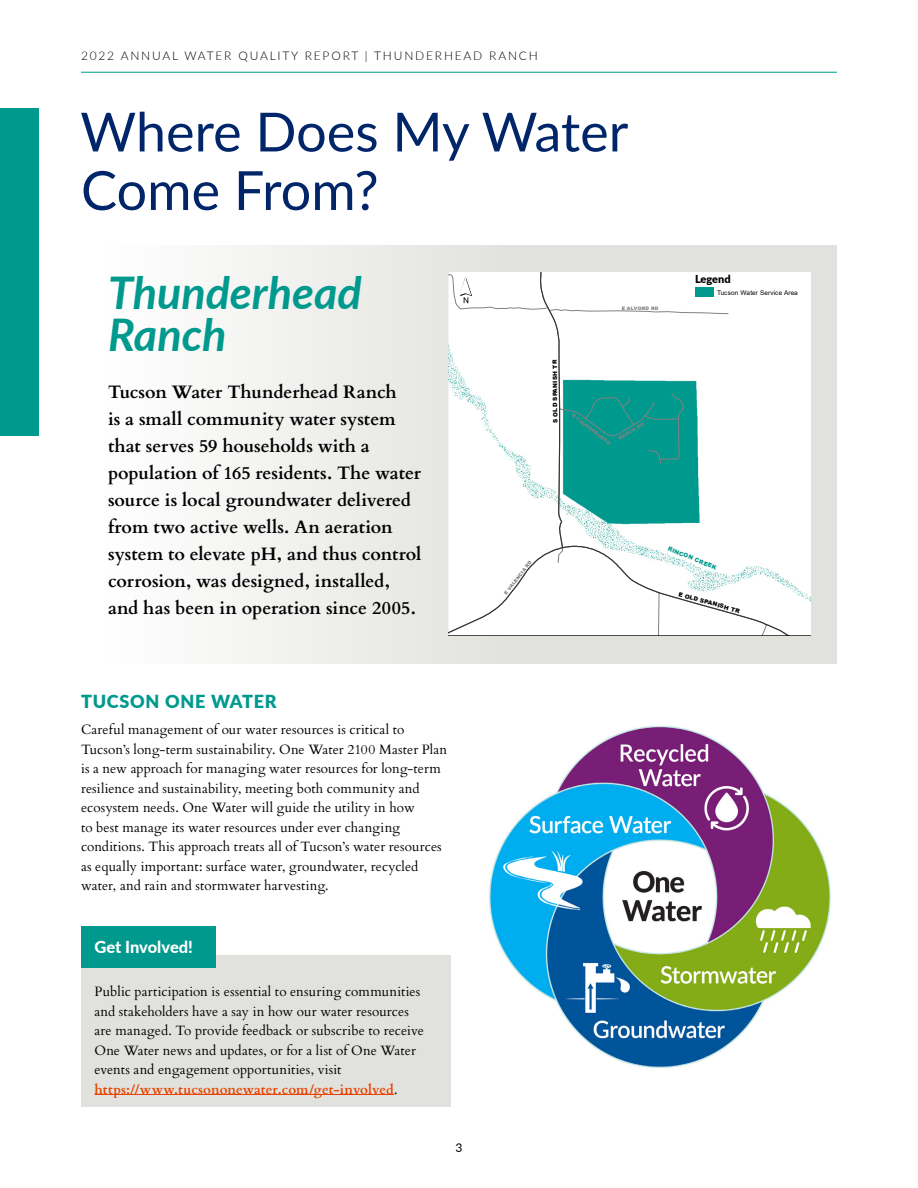
<style>
.page{position:relative;width:918px;height:1188px;background:#fff}
.page>*{position:absolute;margin:0;border:0;box-sizing:border-box;transform-origin:0 0}
.Heading_1{font:54px/58.5px "Lato";letter-spacing:-.005em;color:#002669}
.Heading_2{font:italic 700 45px/42px "Lato";color:#00998e}
.Body_Text{font:700 18px/27px "Cardo";letter-spacing:-.005em;color:#000}
.Heading_3{font:900 18px "Lato";letter-spacing:.04em;color:#00998e}
.Heading_5{font:800 16.5px "Lato";letter-spacing:-.005em;color:#fff}
.Body_Text-2{font:13.5px/19.5px "Cardo";letter-spacing:.005em;color:#000}
.t1{font:300 12px "Lato";letter-spacing:.15em;color:#000}
.t2{font:12px "Lato";color:#000}
.t3{font:900 10.95px "Lato";color:#000}
.t4{font:6.45px "Arial";letter-spacing:.015em;color:#000}
.t5{font:900 5.85px "Arial";letter-spacing:.02em;color:#000}
.t6{font:900 5.85px "Arial";color:#00998e}
.t7{font:900 4.65px "Arial";letter-spacing:.035em;color:#828282}
.s1{font-weight:700;color:#e74300}
</style>
<div class="page">
<hr style="left:81px;top:72px;width:756px;height:1px;background:#00998e">
<div style="left:81px;top:246px;width:756px;height:417px;background:linear-gradient(to right,#fafafa,#dbdcd6)"></div>
<div style="left:0;top:108px;width:39px;height:328px;background:#00998e"></div>
<div style="left:81px;top:956px;width:370px;height:151px;background:#e1e2dd"></div>
<hr style="left:94px;top:1094px;width:300px;height:1px;background:#e74300">
<div style="left:81px;top:927px;width:134px;height:41px;background:#00998e"></div>
<svg style="left:449px;top:273px;width:361px;height:362px"></svg>
<div style="left:696px;top:288px;width:18px;height:9px;background:#00998e"></div>
<img style="left:489px;top:726px;width:342px;height:342px">
<p class="t1" style="left:81px;top:47px;width:458px">2022 ANNUAL WATER QUALITY REPORT | THUNDERHEAD RANCH</p>
<p class="Heading_1" style="left:80px;top:100px;width:550px">Where Does My Water<br>Come From?</p>
<p class="Heading_2" style="left:108px;top:269px;width:255px">Thunderhead<br>Ranch</p>
<p class="Body_Text" style="left:108px;top:377px;width:315px">Tucson Water Thunderhead Ranch<br>is a small community water system that serves 59 households with a population of 165 residents. The water source is local groundwater delivered from two active wells. An aeration system to elevate pH, and thus control corrosion, was designed, installed, and has been in operation since 2005.</p>
<p class="t7" style="left:622px;top:305px;width:38px">E ALVORD RD</p>
<p class="t5" style="left:551px;top:423px;width:65px;rotate:-90deg">S OLD SPANISH TR</p>
<p class="t7" style="left:575px;top:412px;width:48px;rotate:37deg">E THUNDERHEAD</p>
<p class="t7" style="left:617px;top:435px;width:30px;rotate:-30deg">RANCH RD</p>
<p class="t3" style="left:695px;top:271px;width:37px">Legend</p>
<p class="t4" style="left:717px;top:288px;width:82px">Tucson Water Service Area</p>
<p class="t7" style="left:503px;top:592px;width:43px;rotate:-52deg">E VALENCIA RD</p>
<p class="t6" style="left:670px;top:544px;width:54px;rotate:22deg">RINCON CREEK</p>
<p class="t5" style="left:680px;top:590px;width:65px;rotate:16deg">E OLD SPANISH TR</p>
<p class="Heading_3" style="left:81px;top:688px;width:197px">TUCSON ONE WATER</p>
<p class="Body_Text-2" style="left:81px;top:719px;width:368px">Careful management of our water resources is critical to Tucson’s long-term sustainability. One Water 2100 Master Plan is a new approach for managing water resources for long‑term resilience and sustainability, meeting both community and ecosystem needs. One Water will guide the utility in how<br>to best manage its water resources under ever changing conditions. This approach treats all of Tucson’s water resources as equally important: surface water, groundwater, recycled water, and rain and stormwater harvesting.</p>
<p class="Heading_5" style="left:94px;top:935px;width:100px">Get Involved!</p>
<p class="Body_Text-2" style="left:94px;top:981px;width:331px">Public participation is essential to ensuring communities and stakeholders have a say in how our water resources are managed. To provide feedback or subscribe to receive One Water news and updates, or for a list of One Water events and engagement opportunities, visit <span class="s1">https://www.tucsononewater.com/get-involved</span>.</p>
<p class="t2" style="left:456px;top:1139px;width:8px">3</p>
</div>
